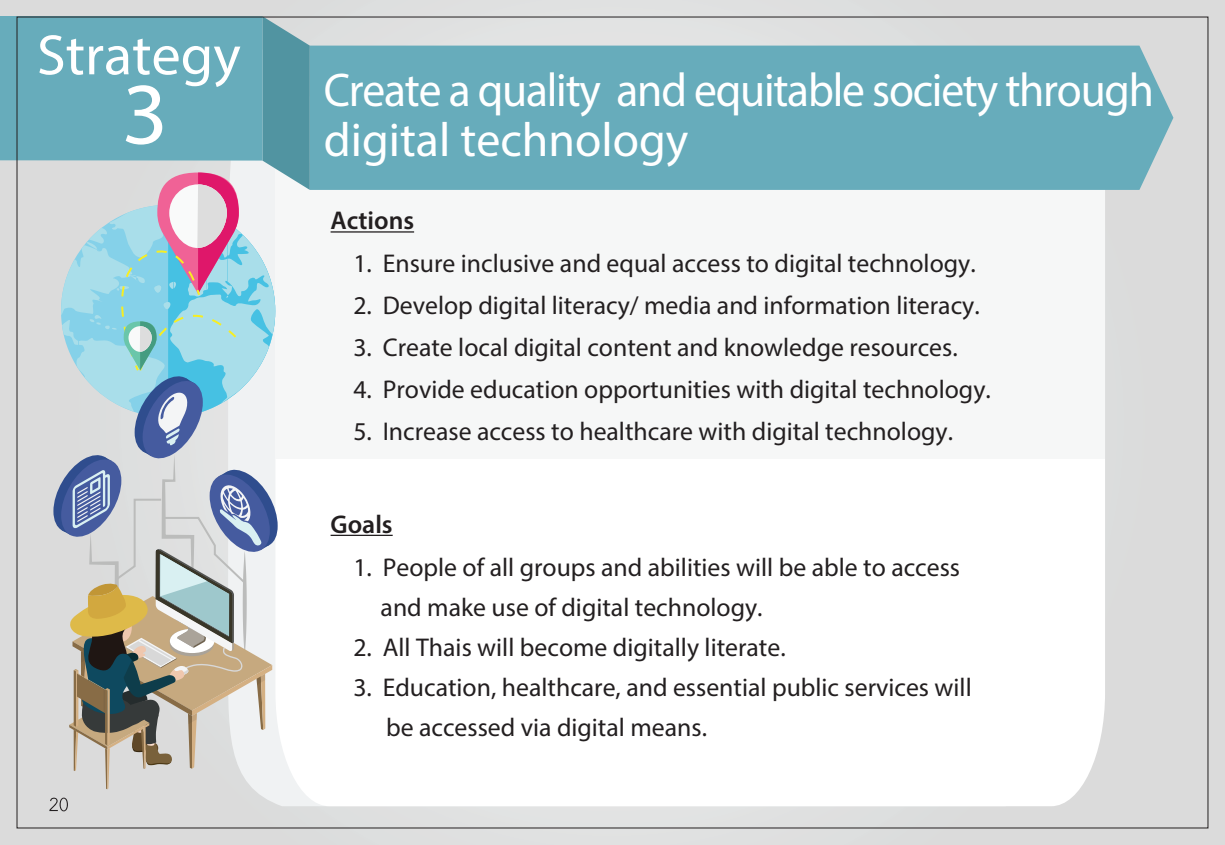
<style>
.page{position:relative;width:1225px;height:845px;background:#dbdbdb}
.page>*{position:absolute;margin:0;border:0;box-sizing:border-box;transform-origin:0 0}
.t1{font:88.4px "Myriad Pro";color:#fff}
.t2{font:57.2px "Myriad Pro";color:#fff}
.t3{font:48px "Myriad Pro";color:#fff}
.t4{font:47.4px "Myriad Pro";letter-spacing:-.025em;color:#fff;scale:.96 1}
.t5{font:25.8px/40px "Myriad Pro";color:#231f20}
.t6{font:600 25.8px "Myriad Pro";color:#231f20}
</style>
<div class="page">
<div style="left:275px;top:458px;width:830px;height:348px;background:#fff"></div>
<div style="left:275px;top:163px;width:830px;height:295px;background:#f6f7f7"></div>
<div style="left:310px;top:46px;width:863px;height:144px;background:#67acbb"></div>
<div style="left:0;top:16px;width:262px;height:145px;background:#67acbb"></div>
<svg style="left:49px;top:797px;width:19px;height:14px"></svg>
<svg style="left:53px;top:16px;width:257px;height:773px"></svg>
<hr style="left:330px;top:231px;width:84px;height:2px;background:#231f20">
<hr style="left:330px;top:535px;width:63px;height:1px;background:#231f20">
<h2 class="t2" style="left:37px;top:20px;width:205px">Strategy</h2>
<h1 class="t1" style="left:122px;top:59px;width:48px">3</h1>
<h3 class="t4" style="left:324px;top:60px;width:866px">Create a quality and equitable society through</h3>
<h3 class="t3" style="left:324px;top:110px;width:366px">digital technology</h3>
<p class="t6" style="left:330px;top:204px;width:85px">Actions</p>
<p class="t5" style="left:353px;top:243px;width:624px">1. Ensure inclusive and equal access to digital technology.</p>
<p class="t5" style="left:353px;top:285px;width:628px">2. Develop digital literacy/ media and information literacy.</p>
<p class="t5" style="left:353px;top:327px;width:606px">3. Create local digital content and knowledge resources.</p>
<p class="t5" style="left:353px;top:369px;width:639px">4. Provide education opportunities with digital technology.</p>
<p class="t5" style="left:353px;top:411px;width:601px">5. Increase access to healthcare with digital technology.</p>
<p class="t6" style="left:330px;top:508px;width:64px">Goals</p>
<p class="t5" style="left:380px;top:547px;width:581px;text-indent:-27px">1. People of all groups and abilities will be able to access and make use of digital technology.</p>
<p class="t5" style="left:353px;top:627px;width:434px">2. All Thais will become digitally literate.</p>
<p class="t5" style="left:386px;top:666px;width:587px;text-indent:-33px">3. Education, healthcare, and essential public services will be accessed via digital means.</p>
</div>
